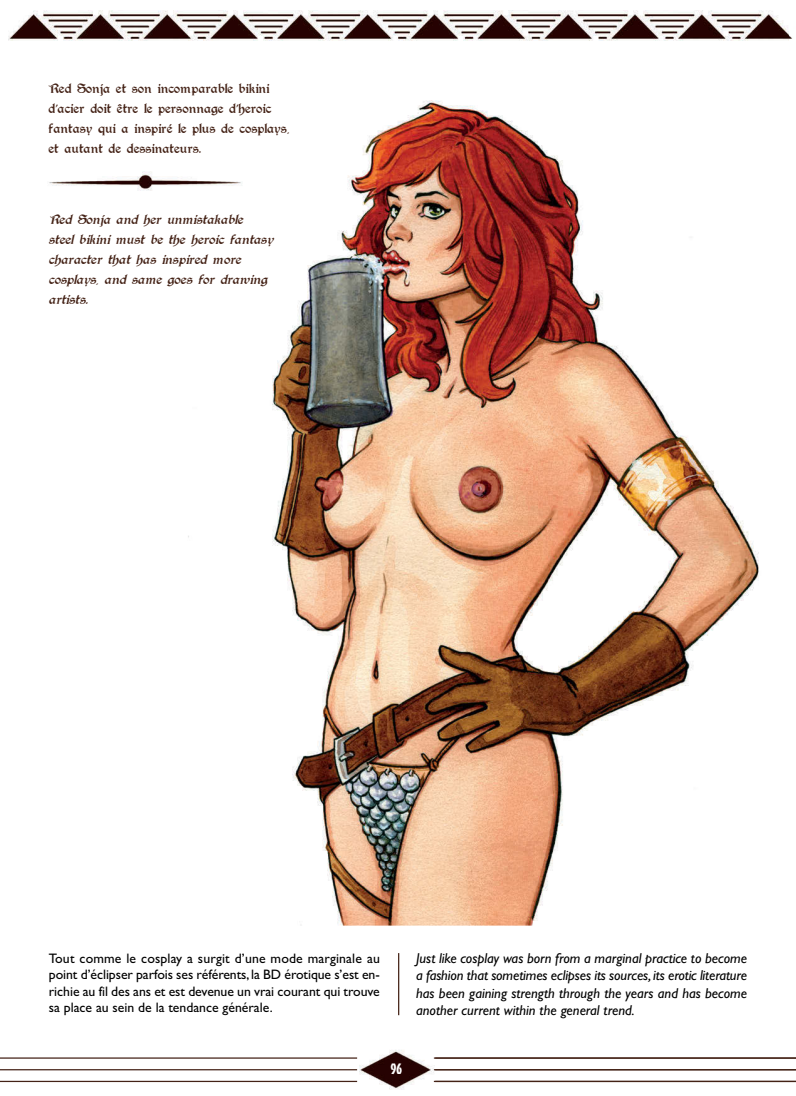
<style>
.page{position:relative;width:796px;height:1096px;background:#fff}
.page>*{position:absolute;margin:0;border:0;box-sizing:border-box;transform-origin:0 0}
.t1{font:italic 15px/20px "Augusta";color:#442216}
.t2{font:15px/20px "Augusta";color:#442216}
.t3{font:15px "Aardvark";color:#fff}
.t4{font:italic 14.38px/17.2px "Gill Sans";color:#000;text-align:justify}
.t5{font:13.75px/16.5px "Gill Sans";color:#000;text-align:justify}
</style>
<div class="page">
<img style="left:8px;top:10px;width:784px;height:31px">
<img style="left:360px;top:1050px;width:78px;height:40px">
<hr style="left:0;top:1057px;width:357px;height:1px;background:#442216">
<hr style="left:0;top:1069px;width:357px;height:1px;background:#442216">
<hr style="left:0;top:1081px;width:357px;height:1px;background:#442216">
<hr style="left:434px;top:1057px;width:362px;height:1px;background:#442216">
<hr style="left:434px;top:1069px;width:362px;height:1px;background:#442216">
<hr style="left:434px;top:1081px;width:362px;height:1px;background:#442216">
<img style="left:188px;top:100px;width:571px;height:825px">
<hr style="left:398px;top:953px;width:1px;height:62px;background:#442216">
<img style="left:49px;top:168px;width:203px;height:23px">
<p class="t2" style="left:49px;top:79px;width:242px">Red Sonja et son incomparable bikini d'acier doit être le personnage d'heroic fantasy qui a inspiré le plus de cosplays, et autant de dessinateurs.</p>
<p class="t1" style="left:49px;top:210px;width:226px">Red Sonja and her unmistakable steel bikini must be the heroic fantasy character that has inspired more cosplays, and same goes for drawing artists.</p>
<p class="t5" style="left:49px;top:951px;width:332px">Tout comme le cosplay a surgit d’une mode marginale au point d’éclipser parfois ses référents, la BD érotique s’est en&shy;richie au fil des ans et est devenue un vrai courant qui trouve sa place au sein de la tendance générale.</p>
<p class="t4" style="left:416px;top:951px;width:332px">Just like cosplay was born from a marginal practice to become a fashion that sometimes eclipses its sources, its erotic literature has been gaining strength through the years and has become another current within the general trend.</p>
<p class="t3" style="left:391px;top:1059px;width:12px">96</p>
</div>
